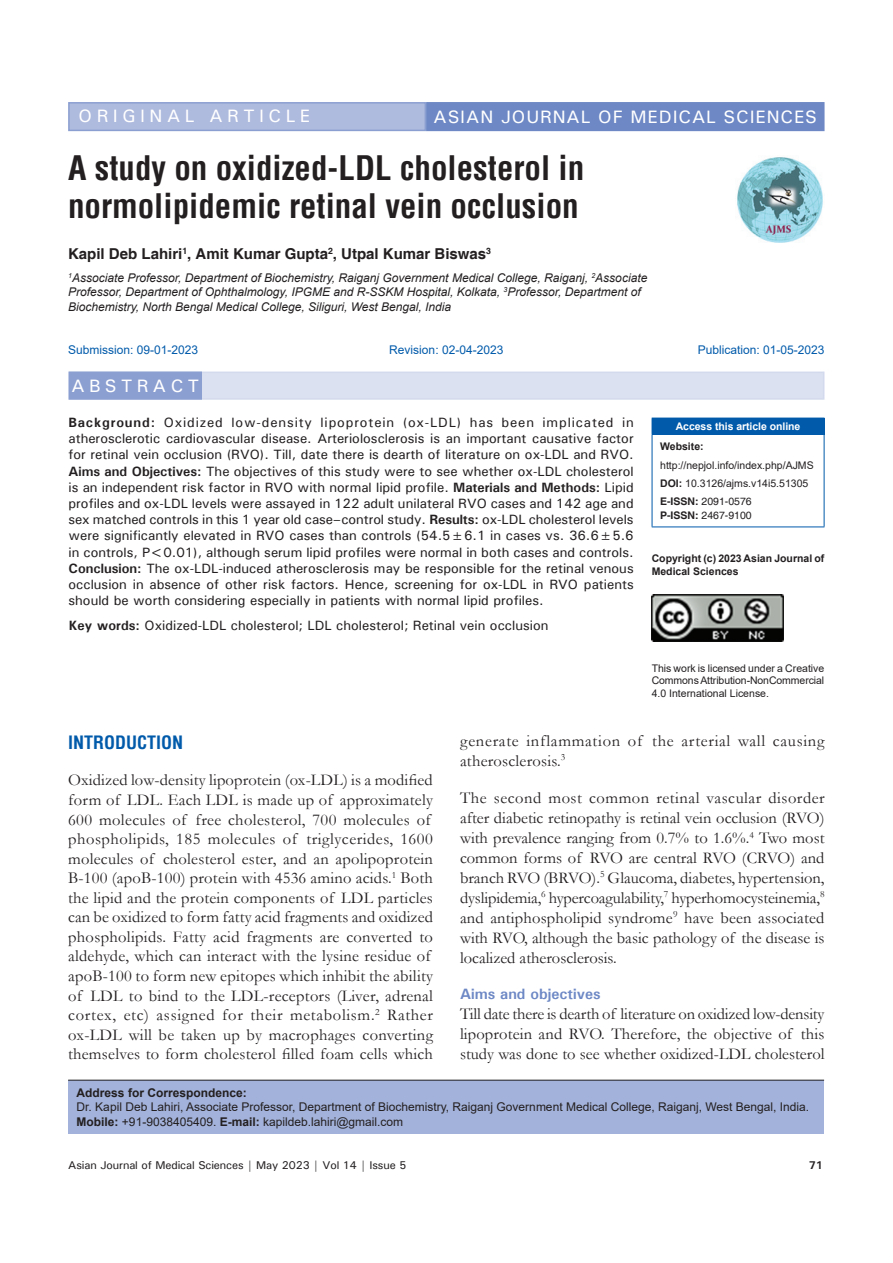
<style>
.page{position:relative;width:893px;height:1263px;background:#fff}
.page>*{position:absolute;margin:0;border:0;box-sizing:border-box;transform-origin:0 0}
.AT{font:700 condensed 33px/37.5px "Helvetica";color:#231f20}
.AH{font:500 18px "Univers";letter-spacing:.05em;color:#fff}
.AH-2{font:500 18px "Univers";letter-spacing:.25em;color:#fff}
.t1{font:700 condensed 18px "Helvetica";color:#015aaa}
.ABSH{font:500 18px "Univers";letter-spacing:.25em;color:#fff}
.TX{font:16.5px/19.5px "Garamond";letter-spacing:.015em;color:#231f20;text-align:justify}
.TX-2{font:16.5px/20px "Garamond";letter-spacing:.045em;color:#231f20}
.AU{font:700 15px "Helvetica";color:#231f20}
.t2{font:700 15px "Univers";color:#6d88c5}
.ABS{font:500 13.5px/16.2px "Univers";color:#231f20;text-align:justify}
.KWD{font:500 13.5px "Univers";color:#231f20}
.AFF{font:italic 12px/14.4px "Arial";color:#231f20}
.ADD{font:12px/14.4px "Arial";color:#231f20}
.HIS{font:12px "Arial";color:#015aaa}
.t3{font:500 11.25px "Univers";letter-spacing:-.01em;color:#231f20}
.t4{font:700 11.25px "Univers";color:#231f20}
.License{font:10.5px/12.6px "Arial";letter-spacing:-.01em;color:#231f20;text-align:justify}
.License-2{font:700 10.5px/12.6px "Arial";color:#231f20}
.Web{font:10.5px/18.8px "Arial";color:#231f20}
.ISSN{font:10.5px/14.2px "Helvetica";color:#231f20}
.DOI{font:10.5px "Arial";color:#231f20}
.t5{font:700 10.5px "Arial";letter-spacing:-.005em;color:#fff}
.s1{font-weight:700}
</style>
<div class="page">
<div style="left:69px;top:372px;width:755px;height:28px;background:#dbe1f1"></div>
<div style="left:69px;top:372px;width:132px;height:27px;background:#8b9fd1"></div>
<div style="left:68px;top:372px;width:134px;height:28px;border:2px solid #8b9fd1"></div>
<div style="left:68px;top:1080px;width:756px;height:54px;background:#a3b2da"></div>
<hr style="left:68px;top:1080px;width:756px;height:1px;background:#231f20">
<img style="left:737px;top:157px;width:86px;height:86px">
<div style="left:69px;top:103px;width:356px;height:27px;background:#aebade"></div>
<div style="left:68px;top:102px;width:358px;height:29px;border:2px solid #8b9fd1"></div>
<div style="left:427px;top:103px;width:397px;height:27px;background:#6d88c5"></div>
<div style="left:426px;top:102px;width:398px;height:29px;border:2px solid #6d88c5"></div>
<div style="left:652px;top:418px;width:172px;height:16px;background:#015aaa"></div>
<svg style="left:824px;top:418px;width:1px;height:16px"></svg>
<hr style="left:652px;top:435px;width:1px;height:91px;background:#015aaa">
<hr style="left:652px;top:434px;width:172px;height:1px;background:#015aaa">
<hr style="left:824px;top:435px;width:1px;height:91px;background:#015aaa">
<hr style="left:652px;top:526px;width:172px;height:1px;background:#015aaa">
<img style="left:652px;top:595px;width:132px;height:46px">
<p class="AH-2" style="left:79px;top:105px;width:233px">ORIGINAL ARTICLE</p>
<p class="AH" style="left:434px;top:105px;width:385px">ASIAN JOURNAL OF MEDICAL SCIENCES</p>
<p class="AT" style="left:68px;top:149px;width:518px">A study on oxidized-LDL cholesterol in normolipidemic retinal vein occlusion</p>
<p class="AU" style="left:68px;top:245px;width:424px">Kapil Deb Lahiri<sup>1</sup>, Amit Kumar Gupta<sup>2</sup>, Utpal Kumar Biswas<sup>3</sup></p>
<p class="AFF" style="left:68px;top:271px;width:581px"><sup>1</sup>Associate Professor, Department of Biochemistry, Raiganj Government Medical College, Raiganj, <sup>2</sup>Associate<br>Professor, Department of Ophthalmology, IPGME and R-SSKM Hospital, Kolkata, <sup>3</sup>Professor, Department of<br>Biochemistry, North Bengal Medical College, Siliguri, West Bengal, India</p>
<p class="HIS" style="left:68px;top:341px;width:132px">Submission: 09-01-2023</p>
<p class="HIS" style="left:389px;top:341px;width:116px">Revision: 02-04-2023</p>
<p class="HIS" style="left:698px;top:341px;width:128px">Publication: 01-05-2023</p>
<p class="ABSH" style="left:71px;top:374px;width:129px">ABSTRACT</p>
<p class="ABS" style="left:68px;top:414px;width:567px"><span class="s1">Background:</span> Oxidized low-density lipoprotein (ox-LDL) has been implicated in atherosclerotic cardiovascular disease. Arteriolosclerosis is an important causative factor for retinal vein occlusion (RVO). Till, date there is dearth of literature on ox-LDL and RVO.<br><span class="s1">Aims and Objectives:</span> The objectives of this study were to see whether ox-LDL cholesterol is an independent risk factor in RVO with normal lipid profile. <span class="s1">Materials and Methods:</span> Lipid profiles and ox-LDL levels were assayed in 122 adult unilateral RVO cases and 142 age and sex matched controls in this 1 year old case–control study. <span class="s1">Results:</span> ox-LDL cholesterol levels were significantly elevated in RVO cases than controls (54.5±6.1 in cases vs. 36.6±5.6 in controls, P&lt;0.01), although serum lipid profiles were normal in both cases and controls.<br><span class="s1">Conclusion:</span> The ox-LDL-induced atherosclerosis may be responsible for the retinal venous occlusion in absence of other risk factors. Hence, screening for ox-LDL in RVO patients should be worth considering especially in patients with normal lipid profiles.</p>
<p class="KWD" style="left:68px;top:617px;width:481px"><span class="s1">Key words:</span> Oxidized-LDL cholesterol; LDL cholesterol; Retinal vein occlusion</p>
<p class="t5" style="left:676px;top:419px;width:126px">Access this article online</p>
<p class="Web" style="left:660px;top:437px;width:155px"><span class="s1">Website: </span>http://nepjol.info/index.php/AJMS</p>
<p class="DOI" style="left:660px;top:476px;width:150px"><span class="s1">DOI:</span> 10.3126/ajms.v14i5.51305</p>
<p class="ISSN" style="left:660px;top:494px;width:93px"><span class="s1">E-ISSN:</span> 2091-0576<br><span class="s1">P-ISSN:</span> 2467-9100</p>
<p class="License-2" style="left:652px;top:552px;width:174px">Copyright (c) 2023 Asian Journal of<br>Medical Sciences</p>
<p class="License" style="left:652px;top:662px;width:174px">This work is licensed under a Creative Commons Attribution-NonCommercial 4.0 International License.</p>
<h1 class="t1" style="left:68px;top:730px;width:117px">INTRODUCTION</h1>
<p class="TX" style="left:68px;top:770px;width:366px;text-align:left">Oxidized low-density lipoprotein (ox-LDL) is a modified form of LDL. Each LDL is made up of approximately 600 molecules of free cholesterol, 700 molecules of phospholipids, 185 molecules of triglycerides, 1600 molecules of cholesterol ester, and an apolipoprotein B-100 (apoB-100) protein with 4536 amino acids.<sup>1</sup> Both the lipid and the protein components of LDL particles can be oxidized to form fatty acid fragments and oxidized phospholipids. Fatty acid fragments are converted to aldehyde, which can interact with the lysine residue of apoB-100 to form new epitopes which inhibit the ability of LDL to bind to the LDL-receptors (Liver, adrenal cortex, etc) assigned for their metabolism.<sup>2</sup> Rather ox-LDL will be taken up by macrophages converting themselves to form cholesterol filled foam cells which</p>
<p class="TX-2" style="left:460px;top:730px;width:366px">generate inflammation of the arterial wall causing atherosclerosis.<sup>3</sup></p>
<p class="TX" style="left:460px;top:787px;width:366px;line-height:20px">The second most common retinal vascular disorder after diabetic retinopathy is retinal vein occlusion (RVO) with prevalence ranging from 0.7% to 1.6%.<sup>4</sup> Two most common forms of RVO are central RVO (CRVO) and branch RVO (BRVO).<sup>5</sup> Glaucoma, diabetes, hypertension, dyslipidemia,<sup>6</sup> hypercoagulability,<sup>7</sup> hyperhomocysteinemia,<sup>8 </sup>and antiphospholipid syndrome<sup>9</sup> have been associated with RVO, although the basic pathology of the disease is localized atherosclerosis.</p>
<h2 class="t2" style="left:460px;top:985px;width:142px">Aims and objectives</h2>
<p class="TX" style="left:460px;top:1004px;width:366px;line-height:20px">Till date there is dearth of literature on oxidized low-density lipoprotein and RVO. Therefore, the objective of this study was done to see whether oxidized-LDL cholesterol</p>
<p class="ADD" style="left:77px;top:1085px;width:734px"><span class="s1">Address for Correspondence:<br></span>Dr. Kapil Deb Lahiri, Associate Professor, Department of Biochemistry, Raiganj Government Medical College, Raiganj, West Bengal, India.<br><span class="s1">Mobile:</span> +91-9038405409. <span class="s1">E-mail:</span> kapildeb.lahiri@gmail.com</p>
<p class="t3" style="left:68px;top:1157px;width:340px">Asian Journal of Medical Sciences | May 2023 | Vol 14 | Issue 5</p>
<p class="t4" style="left:809px;top:1158px;width:16px">71</p>
</div>
